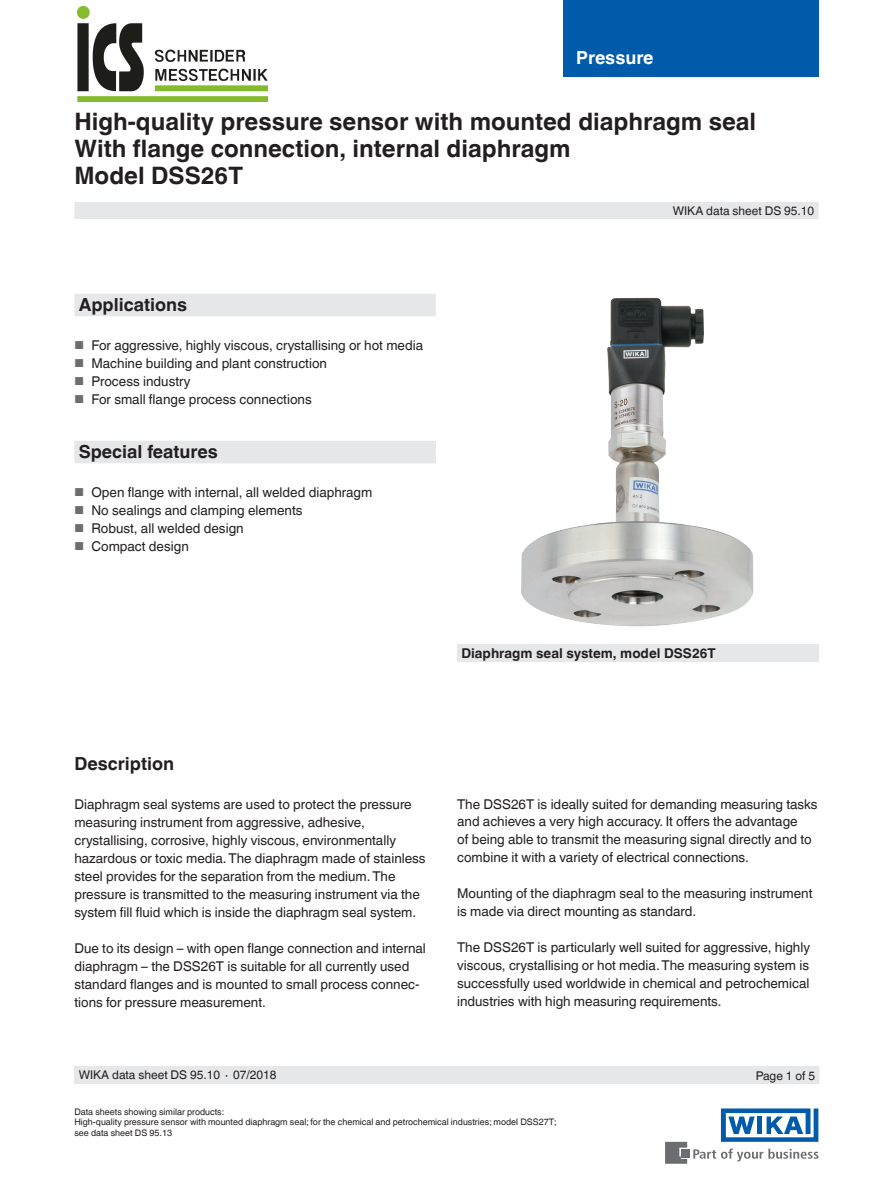
<style>
.page{position:relative;width:893px;height:1188px;background:#fff}
.page>*{position:absolute;margin:0;border:0;box-sizing:border-box;transform-origin:0 0}
.t1{font:700 24px/27px "Helvetica World";color:#231f20}
.t2{font:700 18px "Helvetica World";color:#231f20}
.t3{font:700 18px "Helvetica World";color:#fff}
.t4{font:13.5px/18px "Helvetica World";color:#231f20}
.t5{font:700 13.5px "Helvetica World";color:#231f20}
.t6{font:12px "Helvetica World";color:#231f20}
.t7{font:9px/10.5px "Helvetica World";color:#231f20}
.s1{font-size:11.55px;color:#6c6d70}
</style>
<div class="page">
<svg style="left:693px;top:1149px;width:126px;height:13px"></svg>
<div style="left:682px;top:1150px;width:8px;height:8px;background:#6c6d70"></div>
<svg style="left:665px;top:1142px;width:22px;height:22px"></svg>
<svg style="left:721px;top:1108px;width:97px;height:34px"></svg>
<div style="left:563px;top:0;width:256px;height:76px;background:#015aaa"></div>
<div style="left:74px;top:202px;width:745px;height:17px;background:#e6e7e9"></div>
<div style="left:74px;top:1066px;width:745px;height:18px;background:#e6e7e9"></div>
<div style="left:74px;top:294px;width:362px;height:22px;background:#e6e7e9"></div>
<div style="left:74px;top:441px;width:362px;height:22px;background:#e6e7e9"></div>
<div style="left:457px;top:644px;width:362px;height:18px;background:#e6e7e9"></div>
<img style="left:521px;top:298px;width:233px;height:329px">
<img style="left:77px;top:6px;width:190px;height:96px">
<h2 class="t3" style="left:576px;top:47px;width:79px">Pressure</h2>
<h1 class="t1" style="left:74px;top:108px;width:683px">High-quality pressure sensor with mounted diaphragm seal<br>With flange connection, internal diaphragm<br>Model DSS26T</h1>
<h2 class="t2" style="left:79px;top:294px;width:110px">Applications</h2>
<p class="t4" style="left:74px;top:336px;width:350px"><span class="s1">■</span> For aggressive, highly viscous, crystallising or hot media</p>
<p class="t4" style="left:74px;top:354px;width:254px"><span class="s1">■</span> Machine building and plant construction</p>
<p class="t4" style="left:74px;top:372px;width:118px"><span class="s1">■</span> Process industry</p>
<p class="t4" style="left:74px;top:390px;width:239px"><span class="s1">■</span> For small flange process connections</p>
<h2 class="t2" style="left:79px;top:441px;width:141px">Special features</h2>
<p class="t4" style="left:74px;top:483px;width:299px"><span class="s1">■</span> Open flange with internal, all welded diaphragm</p>
<p class="t4" style="left:74px;top:501px;width:230px"><span class="s1">■</span> No sealings and clamping elements</p>
<p class="t4" style="left:74px;top:519px;width:171px"><span class="s1">■</span> Robust, all welded design</p>
<p class="t4" style="left:74px;top:537px;width:116px"><span class="s1">■</span> Compact design</p>
<p class="t6" style="left:673px;top:204px;width:143px">WIKA data sheet DS 95.10</p>
<p class="t5" style="left:461px;top:645px;width:256px">Diaphragm seal system, model DSS26T</p>
<h2 class="t2" style="left:74px;top:753px;width:101px">Description</h2>
<p class="t4" style="left:74px;top:795px;width:353px">Diaphragm seal systems are used to protect the pressure measuring instrument from aggressive, adhesive, crystallising, corrosive, highly viscous, environmentally hazardous or toxic media. The diaphragm made of stainless steel provides for the separation from the medium. The pressure is transmitted to the measuring instrument via the system fill fluid which is inside the diaphragm seal system.</p>
<p class="t4" style="left:74px;top:939px;width:353px">Due to its design – with open flange connection and internal diaphragm – the DSS26T is suitable for all currently used standard flanges and is mounted to small process connec&shy;tions for pressure measurement.</p>
<p class="t4" style="left:457px;top:795px;width:362px">The DSS26T is ideally suited for demanding measuring tasks and achieves a very high accuracy. It offers the advantage<br>of being able to transmit the measuring signal directly and to combine it with a variety of electrical connections.</p>
<p class="t4" style="left:457px;top:885px;width:357px">Mounting of the diaphragm seal to the measuring instrument is made via direct mounting as standard.</p>
<p class="t4" style="left:457px;top:939px;width:354px;text-align:justify">The DSS26T is particularly well suited for aggressive, highly viscous, crystallising or hot media. The measuring system is successfully used worldwide in chemical and petrochemical industries with high measuring requirements.</p>
<p class="t6" style="left:79px;top:1068px;width:199px">WIKA data sheet DS 95.10 ∙ 07/2018</p>
<p class="t6" style="left:756px;top:1068px;width:61px">Page 1 of 5</p>
<p class="t7" style="left:74px;top:1107px;width:484px">Data sheets showing similar products:<br>High-quality pressure sensor with mounted diaphragm seal; for the chemical and petrochemical industries; model DSS27T; see data sheet DS 95.13</p>
</div>
